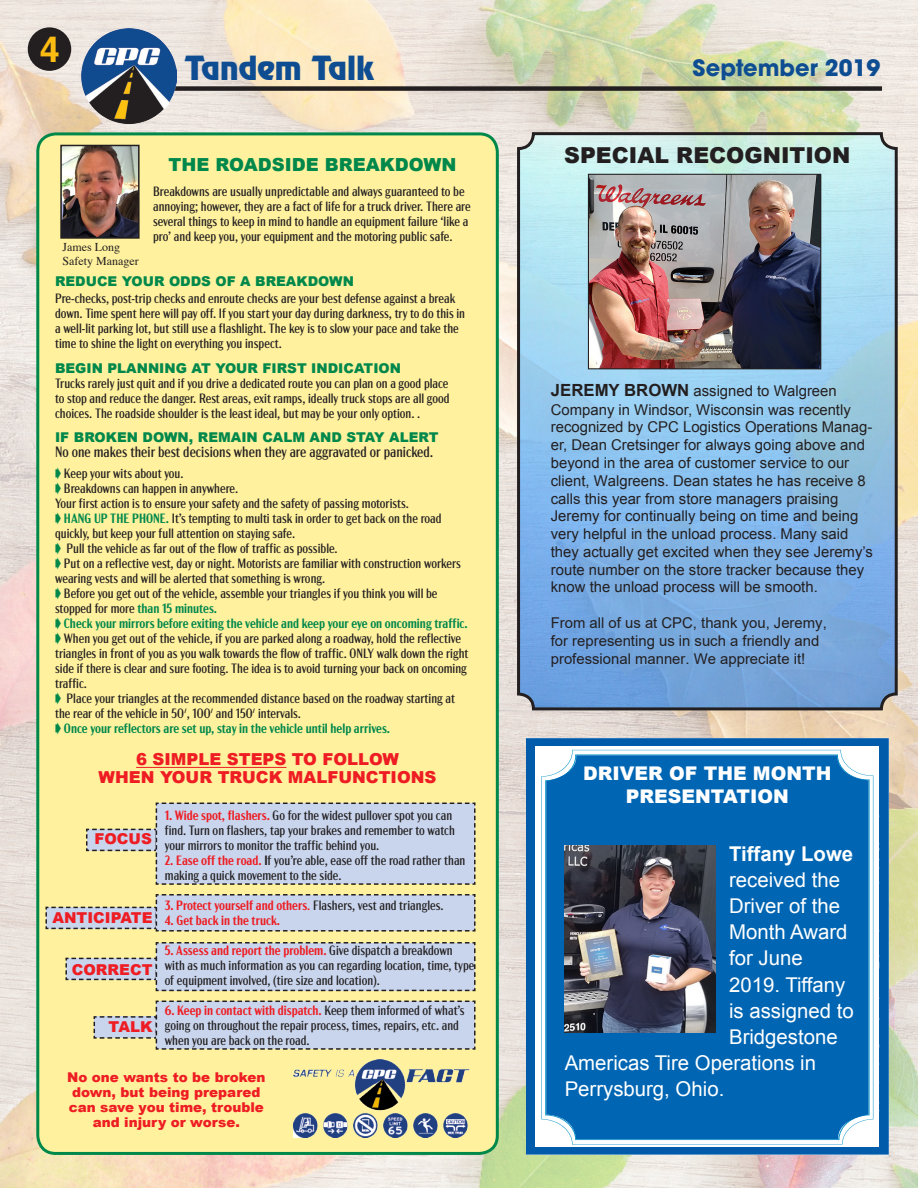
<style>
.page{position:relative;width:918px;height:1188px;background:#fff}
.page>*{position:absolute;margin:0;border:0;box-sizing:border-box;transform-origin:0 0}
.t1{font:700 36px "Helvetica";color:#fdbc12}
.t2{font:30px "Revue";color:#0f4d92}
.t3{font:700 22.5px "ITC Avant Garde Pro";color:#0f4d92}
.t4{font:900 21.9px "Arial";color:#231f20}
.t5{font:20.4px "Arial";color:#fff}
.t6{font:700 20.4px "Arial";color:#fff}
.t7{font:900 18.9px/22.6px "Arial";color:#fff;text-align:center}
.t8{font:900 18px "Arial";color:#00884b}
.t9{font:900 16.5px "Arial";color:#ee1d23}
.t10{font:condensed 15px "Acme Gothic";color:#231f20}
.t11{font:900 15px "Arial";color:#ee1d23}
.t12{font:14.85px/17.9px "Arial";color:#231f20}
.t13{font:condensed 13.5px/15px "Acme Gothic";color:#231f20}
.t14{font:600 condensed 13.5px "Acme Gothic";color:#00884b}
.t15{font:900 13.5px "Arial";color:#00884b}
.t16{font:900 13.5px/15px "Arial";color:#ee1d23;text-align:center}
.t17{font:600 condensed 13.5px "Acme Gothic";color:#ee1d23}
.t18{font:12px "Times";color:#231f20}
.s1{color:#00884b}
.s2{font-weight:600;color:#00884b}
.s3{font-weight:600;color:#ee1d23}
.s4{font-weight:600}
.s5{font-weight:400}
.s6{font-weight:400;color:#231f20}
.s7{font-weight:700;font-size:16.8px}
</style>
<div class="page">
<img style="left:0;top:0;width:918px;height:1188px">
<div style="left:38px;top:134px;width:459px;height:1019px;background:#fff19e;border-radius:18px"></div>
<div style="left:36px;top:132px;width:463px;height:1023px;border:3px solid #00884b;border-radius:18px"></div>
<div style="left:28px;top:27px;width:43px;height:44px;background:#231f20;border-radius:50%"></div>
<div style="left:99px;top:86px;width:783px;height:5px;background:#231f20"></div>
<img style="left:82px;top:28px;width:95px;height:98px">
<img style="left:63px;top:148px;width:74px;height:88px">
<div style="left:60px;top:145px;width:80px;height:94px;border:2px solid #231f20"></div>
<hr style="left:136px;top:767px;width:150px;height:1px;background:#ee1d23">
<svg style="left:86px;top:802px;width:390px;height:83px;background:#cbd3db"></svg>
<svg style="left:45px;top:894px;width:431px;height:38px;background:#c6ced7"></svg>
<svg style="left:65px;top:942px;width:411px;height:50px;background:#c9d1d9"></svg>
<svg style="left:93px;top:1000px;width:383px;height:50px;background:#c7d0db"></svg>
<img style="left:294px;top:1060px;width:175px;height:77px">
<img style="left:519px;top:134px;width:377px;height:575px">
<div style="left:517px;top:132px;width:381px;height:578px;border:3px solid #231f20;border-radius:15px"></div>
<img style="left:590px;top:176px;width:229px;height:191px">
<div style="left:588px;top:174px;width:233px;height:195px;border:1px solid #231f20"></div>
<svg style="left:526px;top:738px;width:363px;height:417px;background:#196bb2"></svg>
<svg style="left:537px;top:746px;width:342px;height:401px"></svg>
<svg style="left:541px;top:750px;width:332px;height:395px"></svg>
<div style="left:546px;top:755px;width:323px;height:384px;background:#0066b3"></div>
<img style="left:565px;top:846px;width:151px;height:186px">
<p class="t1" style="left:40px;top:20px;width:22px">4</p>
<p class="t2" style="left:185px;top:48px;width:190px">Tandem Talk</p>
<p class="t8" style="left:169px;top:151px;width:289px">THE ROADSIDE BREAKDOWN</p>
<p class="t13" style="left:153px;top:183px;width:319px">Breakdowns are usually unpredictable and always guaranteed to be annoying; however, they are a fact of life for a truck driver. There are several things to keep in mind to handle an equipment failure ‘like a pro’ and keep you, your equipment and the motoring public safe.</p>
<p class="t15" style="left:55px;top:272px;width:300px">REDUCE YOUR ODDS OF A BREAKDOWN</p>
<p class="t13" style="left:55px;top:289px;width:412px">Pre-checks, post-trip checks and enroute checks are your best defense against a break down. Time spent here will pay off. If you start your day during darkness, try to do this in a well-lit parking lot, but still use a flashlight. The key is to slow your pace and take the time to shine the light on everything you inspect.</p>
<p class="t15" style="left:55px;top:359px;width:348px">BEGIN PLANNING AT YOUR FIRST INDICATION</p>
<p class="t13" style="left:55px;top:375px;width:396px;text-align:justify">Trucks rarely just quit and if you drive a dedicated route you can plan on a good place to stop and reduce the danger. Rest areas, exit ramps, ideally truck stops are all good choices. The roadside shoulder is the least ideal, but may be your only option. .</p>
<p class="t15" style="left:55px;top:428px;width:385px">IF BROKEN DOWN, REMAIN CALM AND STAY ALERT</p>
<p class="t10" style="left:55px;top:441px;width:380px">No one makes their best decisions when they are aggravated or panicked.</p>
<p class="t13" style="left:55px;top:465px;width:130px"><span class="s1">➧</span> Keep your wits about you.</p>
<p class="t13" style="left:55px;top:480px;width:185px"><span class="s1">➧</span> Breakdowns can happen in anywhere.</p>
<p class="t13" style="left:55px;top:495px;width:355px">Your first action is to ensure your safety and the safety of passing motorists.</p>
<p class="t13" style="left:55px;top:510px;width:388px"><span class="s1">➧</span> <span class="s2">HANG UP THE PHONE.</span> It’s tempting to multi task in order to get back on the road quickly, but keep your full attention on staying safe.</p>
<p class="t13" style="left:55px;top:540px;width:284px"><span class="s1">➧</span> Pull the vehicle as far out of the flow of traffic as possible.</p>
<p class="t13" style="left:55px;top:555px;width:407px"><span class="s1">➧</span> Put on a reflective vest, day or night. Motorists are familiar with construction workers wearing vests and will be alerted that something is wrong.</p>
<p class="t13" style="left:55px;top:585px;width:384px"><span class="s1">➧</span> Before you get out of the vehicle, assemble your triangles if you think you will be stopped for more <span class="s2">than 15 minutes.</span></p>
<p class="t14" style="left:55px;top:613px;width:414px">➧ Check your mirrors before exiting the vehicle and keep your eye on oncoming traffic.</p>
<p class="t13" style="left:55px;top:630px;width:415px"><span class="s1">➧</span> When you get out of the vehicle, if you are parked along a roadway, hold the reflective triangles in front of you as you walk towards the flow of traffic. ONLY walk down the right side if there is clear and sure footing. The idea is to avoid turning your back on oncoming traffic.</p>
<p class="t13" style="left:55px;top:690px;width:402px"><span class="s1">➧</span> Place your triangles at the recommended distance based on the roadway starting at the rear of the vehicle in 50', 100' and 150' intervals.</p>
<p class="t14" style="left:55px;top:718px;width:337px">➧ Once your reflectors are set up, stay in the vehicle until help arrives.</p>
<p class="t18" style="left:63px;top:235px;width:59px">James Long</p>
<p class="t18" style="left:63px;top:250px;width:78px">Safety Manager</p>
<p class="t9" style="left:136px;top:747px;width:264px">6 SIMPLE STEPS TO FOLLOW</p>
<p class="t9" style="left:99px;top:765px;width:339px">WHEN YOUR TRUCK MALFUNCTIONS</p>
<p class="t13" style="left:165px;top:806px;width:292px"><span class="s3">1. Wide spot, flashers.</span> Go for the widest pullover spot you can find. Turn on flashers, tap your brakes and remember to watch your mirrors to monitor the traffic behind you.</p>
<p class="t13" style="left:165px;top:851px;width:302px"><span class="s3">2. Ease off the road.</span> <span class="s4">I</span>f you’re able, ease off the road rather than making a quick movement to the side.</p>
<p class="t17" style="left:165px;top:895px;width:280px">3. Protect yourself and others<span class="s5">.</span> <span class="s6">Flashers, vest and triangles.</span></p>
<p class="t17" style="left:165px;top:910px;width:117px">4. Get back in the truck.</p>
<p class="t13" style="left:165px;top:941px;width:311px"><span class="s3">5. Assess and report the problem.</span> Give dispatch a breakdown with as much information as you can regarding location, time, type of equipment involved, (tire size and location).</p>
<p class="t13" style="left:165px;top:1001px;width:301px"><span class="s3">6. Keep in contact with dispatch.</span> Keep them informed of what’s going on throughout the repair process, times, repairs, etc. and when you are back on the road.</p>
<p class="t11" style="left:94px;top:828px;width:59px">FOCUS</p>
<p class="t11" style="left:52px;top:906px;width:102px">ANTICIPATE</p>
<p class="t11" style="left:72px;top:959px;width:82px">CORRECT</p>
<p class="t11" style="left:109px;top:1016px;width:45px">TALK</p>
<p class="t16" style="left:67px;top:1069px;width:200px">No one wants to be broken down, but being prepared</p>
<p class="t16" style="left:69px;top:1099px;width:197px">can save you time, trouble and injury or worse.</p>
<p class="t3" style="left:693px;top:53px;width:189px">September 2019</p>
<p class="t4" style="left:564px;top:139px;width:288px">SPECIAL RECOGNITION</p>
<p class="t12" style="left:551px;top:382px;width:324px"><span class="s7">JEREMY BROWN</span> assigned to Walgreen Company in Windsor, Wisconsin was recently recognized by CPC Logistics Operations Manag&shy;er, Dean Cretsinger for always going above and beyond in the area of customer service to our client, Walgreens. Dean states he has receive 8 calls this year from store managers praising Jeremy for continually being on time and being very helpful in the unload process. Many said they actually get excited when they see Jeremy’s route number on the store tracker because they know the unload process will be smooth.</p>
<p class="t12" style="left:551px;top:614px;width:278px">From all of us at CPC, thank you, Jeremy, for representing us in such a friendly and professional manner. We appreciate it!</p>
<p class="t7" style="left:583px;top:762px;width:250px">DRIVER OF THE MONTH<br>PRESENTATION</p>
<p class="t6" style="left:729px;top:840px;width:126px">Tiffany Lowe</p>
<p class="t5" style="left:729px;top:866px;width:112px">received the</p>
<p class="t5" style="left:729px;top:893px;width:112px">Driver of the</p>
<p class="t5" style="left:729px;top:919px;width:120px">Month Award</p>
<p class="t5" style="left:729px;top:945px;width:75px">for June</p>
<p class="t5" style="left:729px;top:971px;width:118px">2019. Tiffany</p>
<p class="t5" style="left:729px;top:997px;width:126px">is assigned to</p>
<p class="t5" style="left:729px;top:1024px;width:110px">Bridgestone</p>
<p class="t5" style="left:565px;top:1050px;width:253px">Americas Tire Operations in</p>
<p class="t5" style="left:565px;top:1076px;width:161px">Perrysburg, Ohio.</p>
</div>
